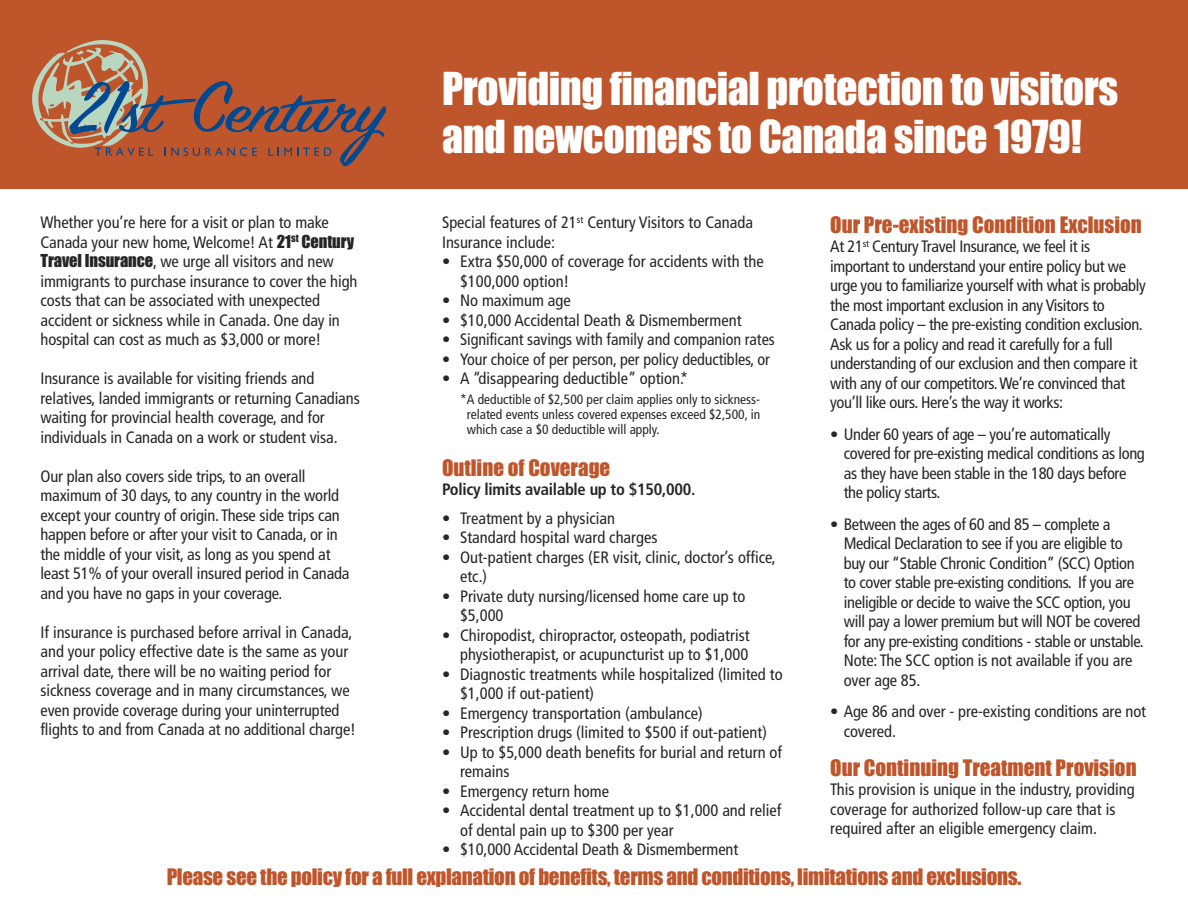
<style>
.page{position:relative;width:1188px;height:918px;background:#fff}
.page>*{position:absolute;margin:0;border:0;box-sizing:border-box;transform-origin:0 0}
.t1{font:42px/48px "Impact";letter-spacing:-.01em;color:#fff}
.t2{font:21px "Impact";letter-spacing:-.015em;color:#bf552b}
.t3{font:condensed 16.5px/19.5px "Frutiger";letter-spacing:-.005em;color:#272627}
.t4{font:700 condensed 16.5px "Frutiger";letter-spacing:-.015em;color:#272627}
.t5{font:condensed 13.5px/15px "Frutiger";color:#272627;text-align:justify}
.s1{font-family:"Impact";font-stretch:normal}
</style>
<div class="page">
<div style="left:0;top:0;width:1188px;height:189px;background:#bf552b"></div>
<svg style="left:32px;top:40px;width:354px;height:126px"></svg>
<h1 class="t1" style="left:442px;top:67px;width:678px">Providing financial protection to visitors and newcomers to Canada since 1979!</h1>
<p class="t2" style="left:830px;top:213px;width:313px">Our Pre-existing Condition Exclusion</p>
<p class="t3" style="left:830px;top:238px;width:317px">At 21<sup>st</sup> Century Travel Insurance, we feel it is important to understand your entire policy but we urge you to familiarize yourself with what is probably the most important exclusion in any Visitors to Canada policy – the pre-existing condition exclusion.<br>Ask us for a policy and read it carefully for a full understanding of our exclusion and then compare it with any of our competitors.We’re convinced that you’ll like ours. Here’s the way it works:</p>
<p class="t3" style="left:844px;top:425px;width:303px;text-indent:-14px">• Under 60 years of age – you’re automatically covered for pre-existing medical conditions as long as they have been stable in the 180 days before the policy starts.</p>
<p class="t3" style="left:844px;top:515px;width:302px;text-indent:-14px">• Between the ages of 60 and 85 – complete a Medical Declaration to see if you are eligible to buy our “Stable Chronic Condition” (SCC) Option to cover stable pre-existing conditions. If you are ineligible or decide to waive the SCC option, you will pay a lower premium but will NOT be covered for any pre-existing conditions - stable or unstable.<br>Note: The SCC option is not available if you are over age 85.</p>
<p class="t3" style="left:844px;top:703px;width:304px;text-indent:-13px">• Age 86 and over - pre-existing conditions are not covered.</p>
<p class="t2" style="left:830px;top:756px;width:308px">Our Continuing Treatment Provision</p>
<p class="t3" style="left:830px;top:781px;width:306px">This provision is unique in the industry, providing coverage for authorized follow-up care that is required after an eligible emergency claim.</p>
<p class="t2" style="left:167px;top:866px;width:856px">Please see the policy for a full explanation of benefits, terms and conditions, limitations and exclusions.</p>
<p class="t3" style="left:40px;top:214px;width:318px">Whether you’re here for a visit or plan to make Canada your new home,Welcome! At <span class="s1">21</span><sup>st</sup> <span class="s1">Century Travel Insurance</span>, we urge all visitors and new immigrants to purchase insurance to cover the high costs that can be associated with unexpected accident or sickness while in Canada. One day in hospital can cost as much as $3,000 or more!</p>
<p class="t3" style="left:40px;top:370px;width:321px">Insurance is available for visiting friends and relatives, landed immigrants or returning Canadians waiting for provincial health coverage, and for individuals in Canada on a work or student visa.</p>
<p class="t3" style="left:40px;top:468px;width:311px">Our plan also covers side trips, to an overall maximum of 30 days, to any country in the world except your country of origin. These side trips can happen before or after your visit to Canada, or in the middle of your visit, as long as you spend at least 51% of your overall insured period in Canada and you have no gaps in your coverage.</p>
<p class="t3" style="left:40px;top:624px;width:317px">If insurance is purchased before arrival in Canada, and your policy effective date is the same as your arrival date, there will be no waiting period for sickness coverage and in many circumstances, we even provide coverage during your uninterrupted flights to and from Canada at no additional charge!</p>
<p class="t3" style="left:442px;top:214px;width:313px">Special features of 21<sup>st</sup> Century Visitors to Canada<br>Insurance include:</p>
<p class="t3" style="left:460px;top:253px;width:305px;text-indent:-18px">• Extra $50,000 of coverage for accidents with the $100,000 option!</p>
<p class="t3" style="left:442px;top:292px;width:130px">• No maximum age</p>
<p class="t3" style="left:442px;top:312px;width:301px">• $10,000 Accidental Death &amp; Dismemberment</p>
<p class="t3" style="left:442px;top:331px;width:334px">• Significant savings with family and companion rates</p>
<p class="t3" style="left:442px;top:351px;width:330px">• Your choice of per person, per policy deductibles, or</p>
<p class="t3" style="left:442px;top:370px;width:248px">• A “disappearing deductible” option*.</p>
<p class="t5" style="left:467px;top:393px;width:295px;text-indent:-7px">*A deductible of $2,500 per claim applies only to sickness&shy;related events unless covered expenses exceed $2,500, in which case a $0 deductible will apply.</p>
<p class="t2" style="left:442px;top:456px;width:170px">Outline of Coverage</p>
<p class="t4" style="left:442px;top:483px;width:255px">Policy limits available up to $150,000.</p>
<p class="t3" style="left:442px;top:509px;width:175px">• Treatment by a physician</p>
<p class="t3" style="left:442px;top:529px;width:217px">• Standard hospital ward charges</p>
<p class="t3" style="left:460px;top:548px;width:317px;text-indent:-18px">• Out-patient charges (ER visit, clinic, doctor’s office, etc.)</p>
<p class="t3" style="left:460px;top:587px;width:287px;text-indent:-18px">• Private duty nursing/licensed home care up to $5,000</p>
<p class="t3" style="left:442px;top:626px;width:309px;text-align:right">• Chiropodist, chiropractor, osteopath, podiatrist physiotherapist, or acupuncturist up to $1,000</p>
<p class="t3" style="left:460px;top:665px;width:324px;text-indent:-18px">• Diagnostic treatments while hospitalized (limited to $1,000 if out-patient)</p>
<p class="t3" style="left:442px;top:704px;width:262px">• Emergency transportation (ambulance)</p>
<p class="t3" style="left:442px;top:724px;width:326px">• Prescription drugs (limited to $500 if out-patient)</p>
<p class="t3" style="left:460px;top:743px;width:324px;text-indent:-18px">• Up to $5,000 death benefits for burial and return of remains</p>
<p class="t3" style="left:442px;top:782px;width:168px">• Emergency return home</p>
<p class="t3" style="left:460px;top:802px;width:323px;text-indent:-18px">• Accidental dental treatment up to $1,000 and relief of dental pain up to $300 per year</p>
<p class="t3" style="left:442px;top:841px;width:298px">• $10,000 Accidental Death &amp; Dismemberment</p>
</div>
